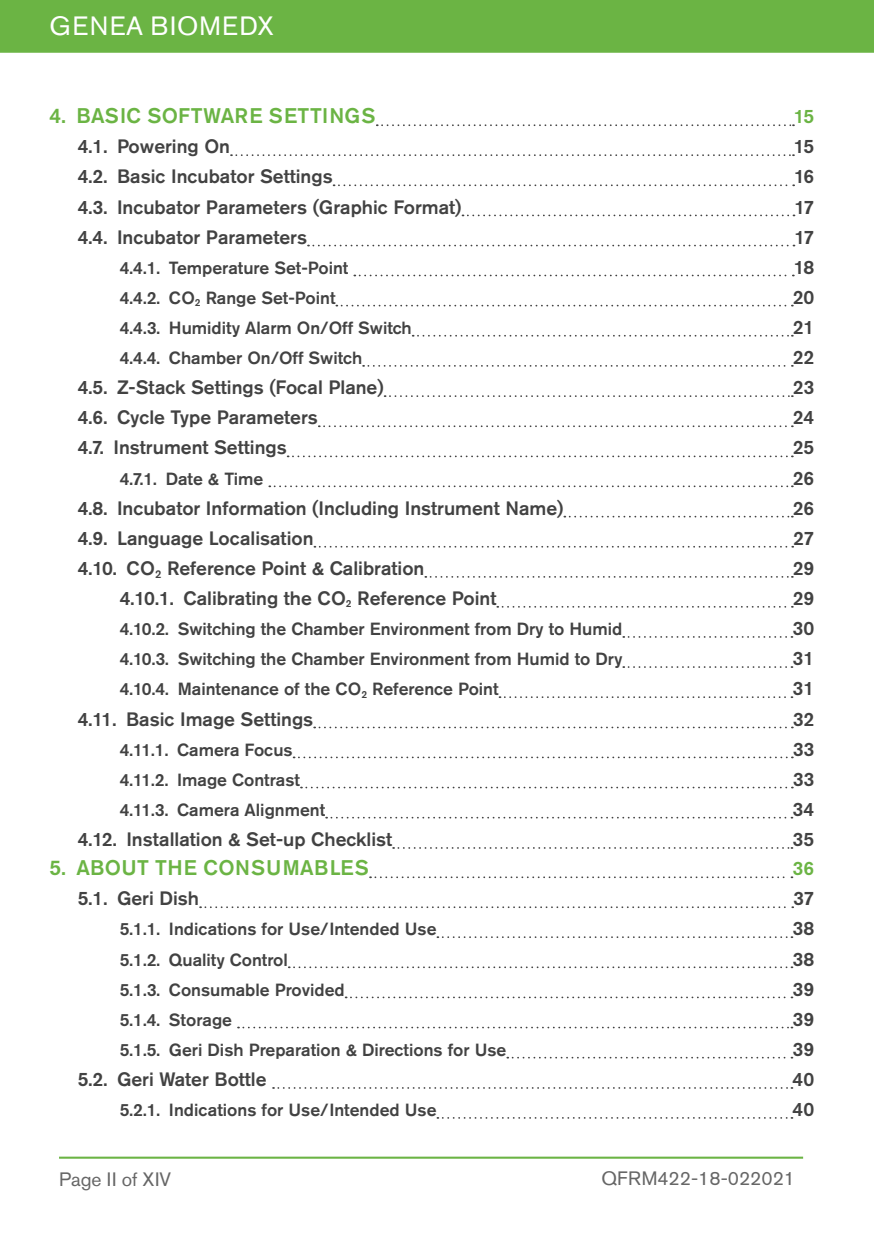
<style>
.page{position:relative;width:874px;height:1241px;background:#fff}
.page>*{position:absolute;margin:0;border:0;box-sizing:border-box;transform-origin:0 0}
.t1{font:26.25px "Akzidenz Grotesk Std";letter-spacing:.055em;color:#fff}
.t2{font:500 21px "Akzidenz Grotesk Std";letter-spacing:.015em;color:#6bb444}
.t3{font:500 19.25px "Akzidenz Grotesk Std";color:#424242}
.t4{font:19.25px "Akzidenz Grotesk Std";color:#666}
.t5{font:500 19.25px "Akzidenz Grotesk Std";color:#6bb444}
.t6{font:500 17.5px "Akzidenz Grotesk Std";color:#424242}
</style>
<div class="page">
<div style="left:0;top:0;width:873px;height:53px;background:#6bb444"></div>
<hr style="left:59px;top:1156px;width:743px;height:2px;background:#6bb444">
<svg style="left:376px;top:124px;width:417px;height:2px"></svg>
<svg style="left:231px;top:154px;width:562px;height:2px"></svg>
<svg style="left:333px;top:184px;width:460px;height:2px"></svg>
<svg style="left:462px;top:214px;width:332px;height:2px"></svg>
<svg style="left:308px;top:245px;width:486px;height:1px"></svg>
<svg style="left:354px;top:274px;width:439px;height:2px"></svg>
<svg style="left:336px;top:305px;width:456px;height:1px"></svg>
<svg style="left:412px;top:335px;width:380px;height:1px"></svg>
<svg style="left:363px;top:365px;width:429px;height:1px"></svg>
<svg style="left:384px;top:395px;width:408px;height:2px"></svg>
<svg style="left:318px;top:425px;width:474px;height:2px"></svg>
<svg style="left:287px;top:455px;width:505px;height:2px"></svg>
<svg style="left:269px;top:485px;width:523px;height:2px"></svg>
<svg style="left:564px;top:515px;width:228px;height:2px"></svg>
<svg style="left:314px;top:546px;width:478px;height:1px"></svg>
<svg style="left:425px;top:576px;width:367px;height:1px"></svg>
<svg style="left:497px;top:606px;width:295px;height:1px"></svg>
<svg style="left:623px;top:636px;width:169px;height:1px"></svg>
<svg style="left:623px;top:666px;width:169px;height:1px"></svg>
<svg style="left:499px;top:696px;width:293px;height:2px"></svg>
<svg style="left:314px;top:726px;width:478px;height:2px"></svg>
<svg style="left:293px;top:756px;width:499px;height:2px"></svg>
<svg style="left:301px;top:786px;width:491px;height:2px"></svg>
<svg style="left:326px;top:816px;width:466px;height:2px"></svg>
<svg style="left:393px;top:847px;width:399px;height:1px"></svg>
<svg style="left:370px;top:876px;width:422px;height:2px"></svg>
<svg style="left:200px;top:906px;width:592px;height:2px"></svg>
<svg style="left:437px;top:936px;width:355px;height:1px"></svg>
<svg style="left:288px;top:966px;width:504px;height:2px"></svg>
<svg style="left:345px;top:996px;width:447px;height:2px"></svg>
<svg style="left:238px;top:1026px;width:554px;height:2px"></svg>
<svg style="left:507px;top:1056px;width:285px;height:2px"></svg>
<svg style="left:273px;top:1087px;width:519px;height:1px"></svg>
<svg style="left:437px;top:1117px;width:355px;height:1px"></svg>
<h1 class="t1" style="left:50px;top:11px;width:225px">GENEA BIOMEDX</h1>
<p class="t2" style="left:50px;top:103px;width:327px">4. BASIC SOFTWARE SETTINGS</p>
<p class="t5" style="left:793px;top:105px;width:22px">15</p>
<p class="t3" style="left:78px;top:135px;width:154px">4.1. Powering On</p>
<p class="t3" style="left:793px;top:135px;width:22px">15</p>
<p class="t3" style="left:78px;top:165px;width:256px">4.2. Basic Incubator Settings</p>
<p class="t3" style="left:793px;top:165px;width:22px">16</p>
<p class="t3" style="left:78px;top:195px;width:385px">4.3. Incubator Parameters (Graphic Format)</p>
<p class="t3" style="left:794px;top:195px;width:22px">17</p>
<p class="t3" style="left:78px;top:225px;width:231px">4.4. Incubator Parameters</p>
<p class="t3" style="left:794px;top:225px;width:22px">17</p>
<p class="t6" style="left:120px;top:257px;width:230px">4.4.1. Temperature Set-Point</p>
<p class="t3" style="left:793px;top:255px;width:22px">18</p>
<p class="t6" style="left:120px;top:287px;width:217px">4.4.2. CO<sub>2</sub> Range Set-Point</p>
<p class="t3" style="left:792px;top:285px;width:23px">20</p>
<p class="t6" style="left:120px;top:317px;width:293px">4.4.3. Humidity Alarm On/Off Switch</p>
<p class="t3" style="left:792px;top:315px;width:23px">21</p>
<p class="t6" style="left:120px;top:347px;width:244px">4.4.4. Chamber On/Off Switch</p>
<p class="t3" style="left:792px;top:345px;width:23px">22</p>
<p class="t3" style="left:78px;top:375px;width:307px">4.5. Z-Stack Settings (Focal Plane)</p>
<p class="t3" style="left:792px;top:375px;width:23px">23</p>
<p class="t3" style="left:78px;top:406px;width:241px">4.6. Cycle Type Parameters</p>
<p class="t3" style="left:792px;top:406px;width:23px">24</p>
<p class="t3" style="left:78px;top:436px;width:210px">4.7. Instrument Settings</p>
<p class="t3" style="left:792px;top:436px;width:23px">25</p>
<p class="t6" style="left:120px;top:467px;width:145px">4.7.1. Date &amp; Time</p>
<p class="t3" style="left:792px;top:466px;width:23px">26</p>
<p class="t3" style="left:78px;top:496px;width:487px">4.8. Incubator Information (Including Instrument Name)</p>
<p class="t3" style="left:792px;top:496px;width:23px">26</p>
<p class="t3" style="left:78px;top:526px;width:237px">4.9. Language Localisation</p>
<p class="t3" style="left:792px;top:526px;width:23px">27</p>
<p class="t3" style="left:78px;top:556px;width:348px">4.10. CO<sub>2</sub> Reference Point &amp; Calibration</p>
<p class="t3" style="left:792px;top:556px;width:23px">29</p>
<p class="t3" style="left:120px;top:586px;width:378px">4.10.1. Calibrating the CO<sub>2</sub> Reference Point</p>
<p class="t3" style="left:792px;top:586px;width:23px">29</p>
<p class="t6" style="left:120px;top:618px;width:504px">4.10.2. Switching the Chamber Environment from Dry to Humid</p>
<p class="t3" style="left:792px;top:616px;width:24px">30</p>
<p class="t6" style="left:120px;top:648px;width:504px">4.10.3. Switching the Chamber Environment from Humid to Dry</p>
<p class="t3" style="left:792px;top:646px;width:24px">31</p>
<p class="t6" style="left:120px;top:678px;width:380px">4.10.4. Maintenance of the CO<sub>2</sub> Reference Point</p>
<p class="t3" style="left:792px;top:676px;width:24px">31</p>
<p class="t3" style="left:78px;top:707px;width:237px">4.11. Basic Image Settings</p>
<p class="t3" style="left:792px;top:707px;width:23px">32</p>
<p class="t6" style="left:120px;top:738px;width:174px">4.11.1. Camera Focus</p>
<p class="t3" style="left:792px;top:737px;width:23px">33</p>
<p class="t6" style="left:120px;top:768px;width:182px">4.11.2. Image Contrast</p>
<p class="t3" style="left:792px;top:767px;width:23px">33</p>
<p class="t6" style="left:120px;top:799px;width:207px">4.11.3. Camera Alignment</p>
<p class="t3" style="left:792px;top:797px;width:24px">34</p>
<p class="t3" style="left:78px;top:827px;width:316px">4.12. Installation &amp; Set-up Checklist</p>
<p class="t3" style="left:792px;top:827px;width:24px">35</p>
<p class="t2" style="left:50px;top:854px;width:320px">5. ABOUT THE CONSUMABLES</p>
<p class="t5" style="left:792px;top:856px;width:24px">36</p>
<p class="t3" style="left:78px;top:886px;width:123px">5.1. Geri Dish</p>
<p class="t3" style="left:792px;top:886px;width:23px">37</p>
<p class="t6" style="left:120px;top:918px;width:318px">5.1.1. Indications for Use/Intended Use</p>
<p class="t3" style="left:792px;top:916px;width:24px">38</p>
<p class="t6" style="left:120px;top:948px;width:169px">5.1.2. Quality Control</p>
<p class="t3" style="left:792px;top:946px;width:24px">38</p>
<p class="t6" style="left:120px;top:978px;width:226px">5.1.3. Consumable Provided</p>
<p class="t3" style="left:792px;top:976px;width:24px">39</p>
<p class="t6" style="left:120px;top:1008px;width:114px">5.1.4. Storage</p>
<p class="t3" style="left:792px;top:1007px;width:24px">39</p>
<p class="t6" style="left:120px;top:1038px;width:388px">5.1.5. Geri Dish Preparation &amp; Directions for Use</p>
<p class="t3" style="left:792px;top:1037px;width:24px">39</p>
<p class="t3" style="left:78px;top:1067px;width:190px">5.2. Geri Water Bottle</p>
<p class="t3" style="left:792px;top:1067px;width:24px">40</p>
<p class="t6" style="left:120px;top:1099px;width:318px">5.2.1. Indications for Use/Intended Use</p>
<p class="t3" style="left:792px;top:1097px;width:24px">40</p>
<p class="t4" style="left:59px;top:1167px;width:113px">Page II of XIV</p>
<p class="t4" style="left:601px;top:1166px;width:195px">QFRM422-18-022021</p>
</div>
